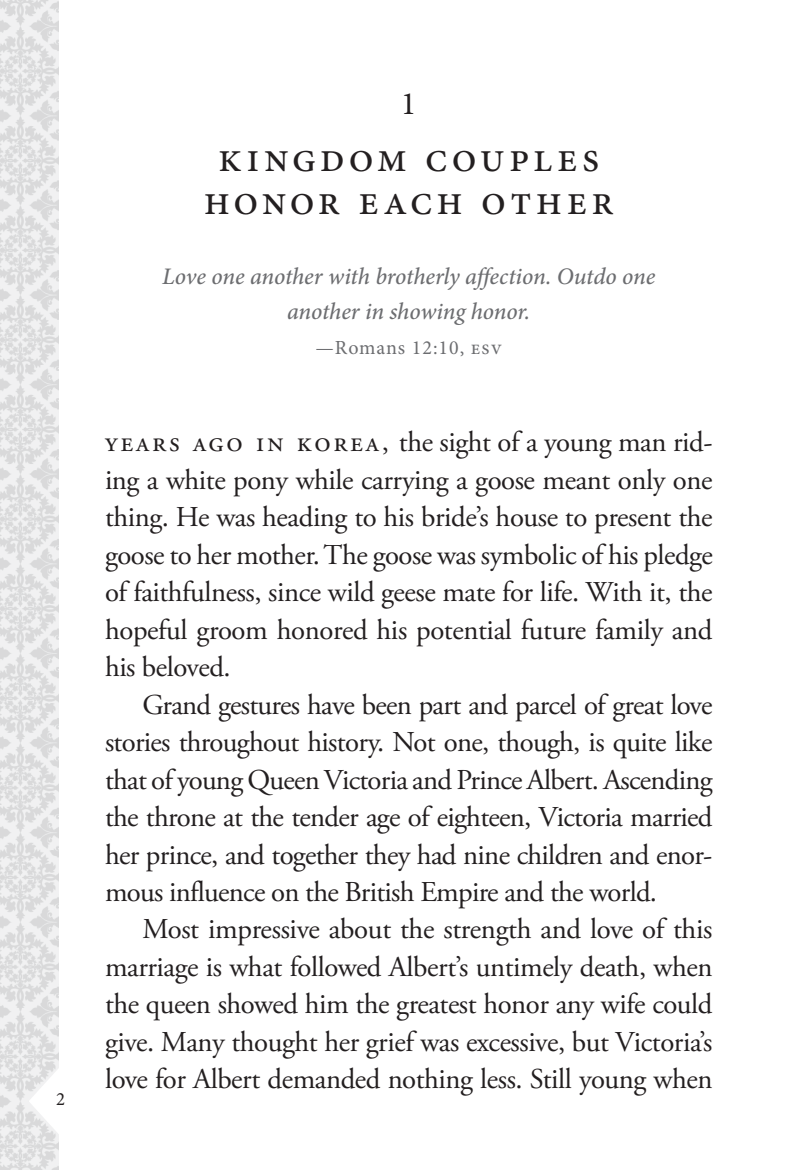
<style>
.page{position:relative;width:810px;height:1170px;background:#fff}
.page>*{position:absolute;margin:0;border:0;box-sizing:border-box;transform-origin:0 0}
.t1{font:42.5px/42.5px "Minion Pro";letter-spacing:.095em;color:#231f20;text-align:center}
.t2{font:32.5px "Minion Pro";color:#231f20}
.t3{font:28.75px/37.5px "Adobe Garamond Pro";letter-spacing:-.015em;color:#231f20;text-align:justify}
.t4{font:italic 500 23.75px/35px "Minion Pro";letter-spacing:-.005em;color:#6c6d70;text-align:center}
.t5{font:20px "Minion Pro";letter-spacing:.05em;color:#6c6d70}
.t6{font:18.75px "Minion Pro";color:#231f20}
</style>
<div class="page">
<img style="left:0;top:0;width:59px;height:1170px">
<svg style="left:29px;top:1066px;width:30px;height:70px"></svg>
<p class="t6" style="left:56px;top:1086px;width:11px">2</p>
<p class="t2" style="left:401px;top:81px;width:17px">1</p>
<h1 class="t1" style="left:204px;top:137px;width:412px">Kingdom Couples<br>Honor Each Other</h1>
<p class="t4" style="left:162px;top:258px;width:495px">Love one another with brotherly affection. Outdo one another in showing honor.</p>
<p class="t5" style="left:315px;top:334px;width:188px">—Romans 12:10, esv</p>
<p class="t3" style="left:105px;top:424px;width:610px">Year s ago in Kor ea, the sight of a young man rid&shy;ing a white pony while carrying a goose meant only one thing. He was heading to his bride’s house to present the goose to her mother. The goose was symbolic of his pledge of faithfulness, since wild geese mate for life. With it, the hopeful groom honored his potential future family and his beloved.</p>
<p class="t3" style="left:105px;top:687px;width:610px;text-indent:37px">Grand gestures have been part and parcel of great love stories throughout history. Not one, though, is quite like that of young Queen Victoria and Prince Albert. Ascending the throne at the tender age of eighteen, Victoria married her prince, and together they had nine children and enor&shy;mous influence on the British Empire and the world.</p>
<p class="t3" style="left:105px;top:912px;width:609px;text-indent:37px">Most impressive about the strength and love of this marriage is what followed Albert’s untimely death, when the queen showed him the greatest honor any wife could give. Many thought her grief was excessive, but Victoria’s love for Albert demanded nothing less. Still young when</p>
</div>
